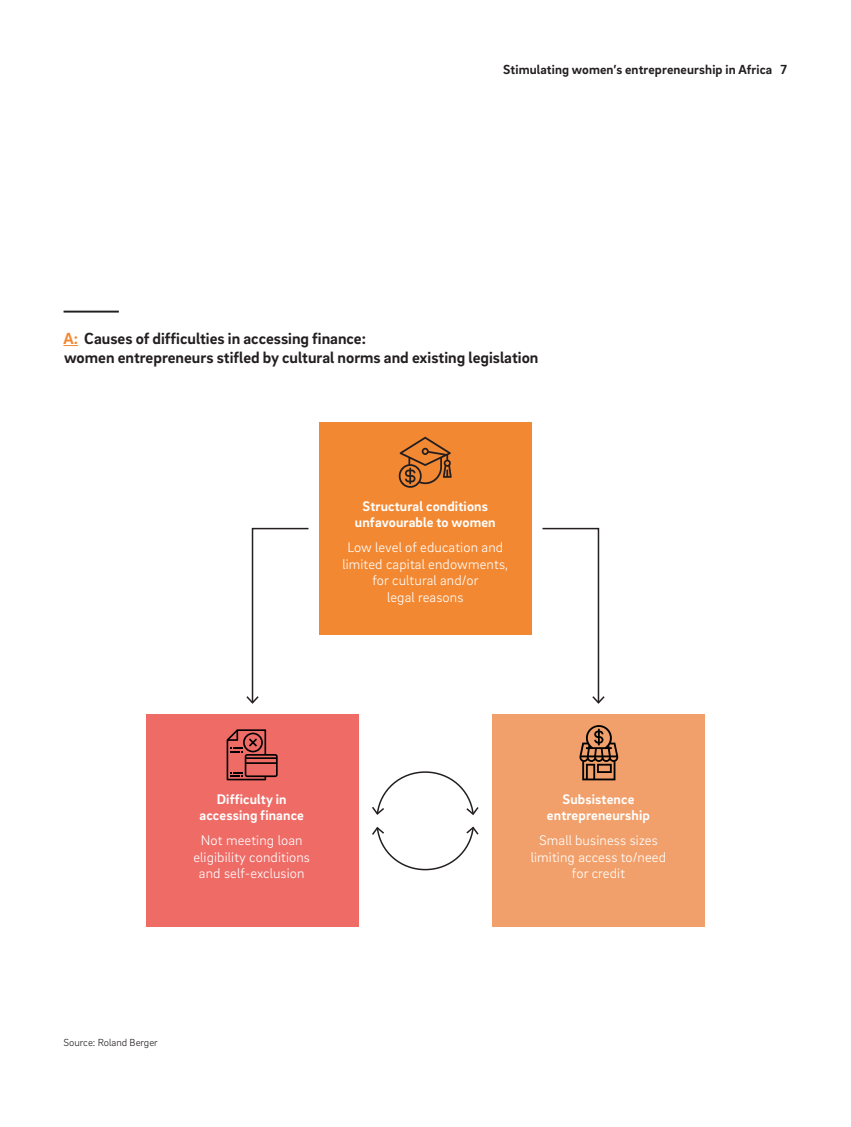
<style>
.page{position:relative;width:851px;height:1127px;background:#fff}
.page>*{position:absolute;margin:0;border:0;box-sizing:border-box;transform-origin:0 0}
.RB_FOC_Graphic_Headl{font:700 16.5px "Brix Sans";color:#231f20}
.RB_FOC_Graphic_Text{font:300 14.25px/16.5px "Brix Sans";letter-spacing:.01em;color:#fff;text-align:center}
.RB_FOC_Graphic_Text-2{font:700 14.25px/16.5px "Brix Sans";letter-spacing:.01em;color:#fff;text-align:center}
.t1{font:700 13.5px "Brix Sans";letter-spacing:.01em;color:#231f20}
.RB_FOC_Graphic_Text-3{font:300 10.5px "Brix Sans";color:#231f20}
.s1{color:#f38832}
</style>
<div class="page">
<svg style="left:63px;top:345px;width:15px;height:1px"></svg>
<hr style="left:64px;top:311px;width:55px;height:2px;background:#231f20">
<div style="left:319px;top:422px;width:212px;height:212px;background:#f38832"></div>
<svg style="left:398px;top:437px;width:53px;height:51px"></svg>
<div style="left:146px;top:714px;width:212px;height:213px;background:#ef6b66"></div>
<svg style="left:226px;top:729px;width:51px;height:51px"></svg>
<div style="left:492px;top:714px;width:213px;height:213px;background:#f2a06b"></div>
<svg style="left:579px;top:725px;width:39px;height:55px"></svg>
<svg style="left:246px;top:527px;width:63px;height:177px"></svg>
<svg style="left:542px;top:527px;width:63px;height:177px"></svg>
<svg style="left:372px;top:771px;width:107px;height:44px"></svg>
<svg style="left:372px;top:826px;width:107px;height:45px"></svg>
<p class="t1" style="left:503px;top:60px;width:285px">Stimulating women’s entrepreneurship in Africa 7</p>
<p class="RB_FOC_Graphic_Headl" style="left:63px;top:327px;width:304px"><span class="s1">A:</span> Causes of difficulties in accessing finance:</p>
<p class="RB_FOC_Graphic_Headl" style="left:64px;top:347px;width:476px">women entrepreneurs stifled by cultural norms and existing legislation</p>
<p class="RB_FOC_Graphic_Text-2" style="left:355px;top:497px;width:142px">Structural conditions unfavourable to women</p>
<p class="RB_FOC_Graphic_Text" style="left:342px;top:539px;width:167px">Low level of education and limited capital endowments, for cultural and/or<br>legal reasons</p>
<p class="RB_FOC_Graphic_Text-2" style="left:199px;top:790px;width:106px">Difficulty in accessing finance</p>
<p class="RB_FOC_Graphic_Text" style="left:193px;top:832px;width:118px">Not meeting loan eligibility conditions and self-exclusion</p>
<p class="RB_FOC_Graphic_Text-3" style="left:64px;top:1036px;width:96px">Source: Roland Berger</p>
<p class="RB_FOC_Graphic_Text-2" style="left:547px;top:790px;width:104px">Subsistence entrepreneurship</p>
<p class="RB_FOC_Graphic_Text" style="left:530px;top:832px;width:137px">Small business sizes limiting access to/need for credit</p>
</div>
